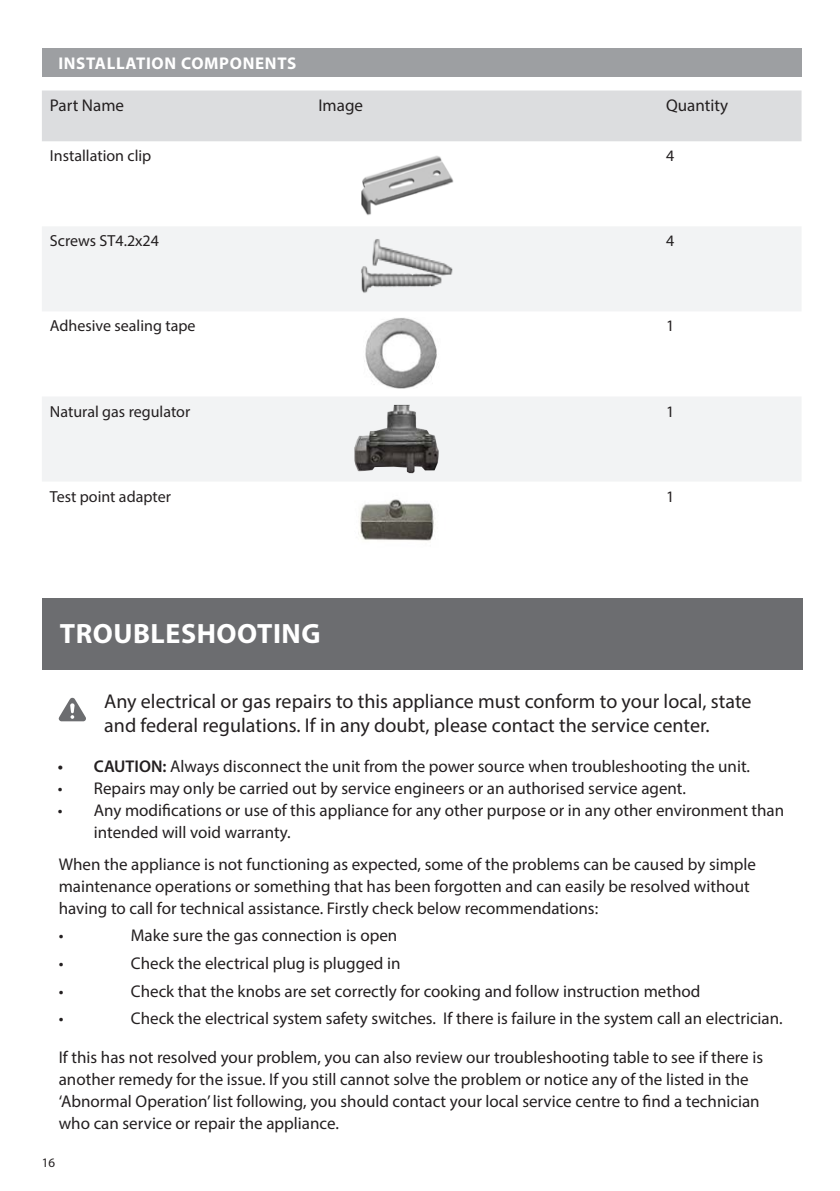
<style>
.page{position:relative;width:840px;height:1191px;background:#fff}
.page>*{position:absolute;margin:0;border:0;box-sizing:border-box;transform-origin:0 0}
.t1{font:700 28px "Myriad Pro";letter-spacing:.02em;color:#fff}
.t2{font:20px/24px "Myriad Pro";color:#231f20}
.t3{font:17px/22px "Myriad Pro";color:#231f20}
.t4{font:700 17px "Myriad Pro";letter-spacing:.04em;color:#fff}
.t5{font:16px "Myriad Pro";color:#231f20}
.t6{font:13px "Myriad Pro";color:#231f20}
.s1{font-weight:600}
</style>
<div class="page">
<div style="left:42px;top:48px;width:759px;height:29px;background:#9d9fa2"></div>
<div style="left:42px;top:90px;width:759px;height:51px;background:#dcdddf"></div>
<svg style="left:42px;top:227px;width:759px;height:254px;fill:#f2f3f4"></svg>
<img style="left:361px;top:155px;width:93px;height:60px">
<img style="left:315px;top:230px;width:161px;height:72px">
<img style="left:340px;top:317px;width:121px;height:72px">
<img style="left:311px;top:403px;width:214px;height:72px">
<img style="left:358px;top:499px;width:77px;height:42px">
<div style="left:42px;top:598px;width:760px;height:72px;background:#6c6d70"></div>
<svg style="left:59px;top:697px;width:27px;height:24px"></svg>
<p class="t4" style="left:58px;top:52px;width:239px">INSTALLATION COMPONENTS</p>
<p class="t3" style="left:50px;top:94px;width:76px">Part Name</p>
<p class="t3" style="left:318px;top:94px;width:46px">Image</p>
<p class="t3" style="left:665px;top:94px;width:64px">Quantity</p>
<p class="t5" style="left:50px;top:146px;width:103px">Installation clip</p>
<p class="t5" style="left:665px;top:146px;width:10px">4</p>
<p class="t5" style="left:50px;top:231px;width:111px">Screws ST4.2x24</p>
<p class="t5" style="left:665px;top:231px;width:10px">4</p>
<p class="t5" style="left:50px;top:316px;width:147px">Adhesive sealing tape</p>
<p class="t5" style="left:665px;top:316px;width:10px">1</p>
<p class="t5" style="left:50px;top:401px;width:142px">Natural gas regulator</p>
<p class="t5" style="left:665px;top:401px;width:10px">1</p>
<p class="t5" style="left:50px;top:486px;width:122px">Test point adapter</p>
<p class="t5" style="left:665px;top:486px;width:10px">1</p>
<p class="t1" style="left:60px;top:615px;width:262px">TROUBLESHOOTING</p>
<p class="t2" style="left:104px;top:689px;width:648px">Any electrical or gas repairs to this appliance must conform to your local, state and federal regulations. If in any doubt, please contact the service center.</p>
<p class="t3" style="left:58px;top:754px;width:693px"><span class="s1">• CAUTION:</span> Always disconnect the unit from the power source when troubleshooting the unit.</p>
<p class="t3" style="left:58px;top:776px;width:629px">• Repairs may only be carried out by service engineers or an authorised service agent.</p>
<p class="t3" style="left:94px;top:798px;width:691px;text-indent:-36px">• Any modifications or use of this appliance for any other purpose or in any other environment than intended will void warranty.</p>
<p class="t3" style="left:59px;top:852px;width:698px">When the appliance is not functioning as expected, some of the problems can be caused by simple maintenance operations or something that has been forgotten and can easily be resolved without having to call for technical assistance. Firstly check below recommendations:</p>
<p class="t3" style="left:59px;top:924px;width:6px">•</p>
<p class="t3" style="left:131px;top:924px;width:268px">Make sure the gas connection is open</p>
<p class="t3" style="left:59px;top:952px;width:6px">•</p>
<p class="t3" style="left:131px;top:952px;width:271px">Check the electrical plug is plugged in</p>
<p class="t3" style="left:59px;top:979px;width:6px">•</p>
<p class="t3" style="left:131px;top:979px;width:570px">Check that the knobs are set correctly for cooking and follow instruction method</p>
<p class="t3" style="left:59px;top:1007px;width:6px">•</p>
<p class="t3" style="left:131px;top:1007px;width:653px">Check the electrical system safety switches. If there is failure in the system call an electrician.</p>
<p class="t3" style="left:59px;top:1046px;width:705px">If this has not resolved your problem, you can also review our troubleshooting table to see if there is another remedy for the issue. If you still cannot solve the problem or notice any of the listed in the ‘Abnormal Operation’ list following, you should contact your local service centre to find a technician who can service or repair the appliance.</p>
<p class="t6" style="left:42px;top:1154px;width:15px">16</p>
</div>
